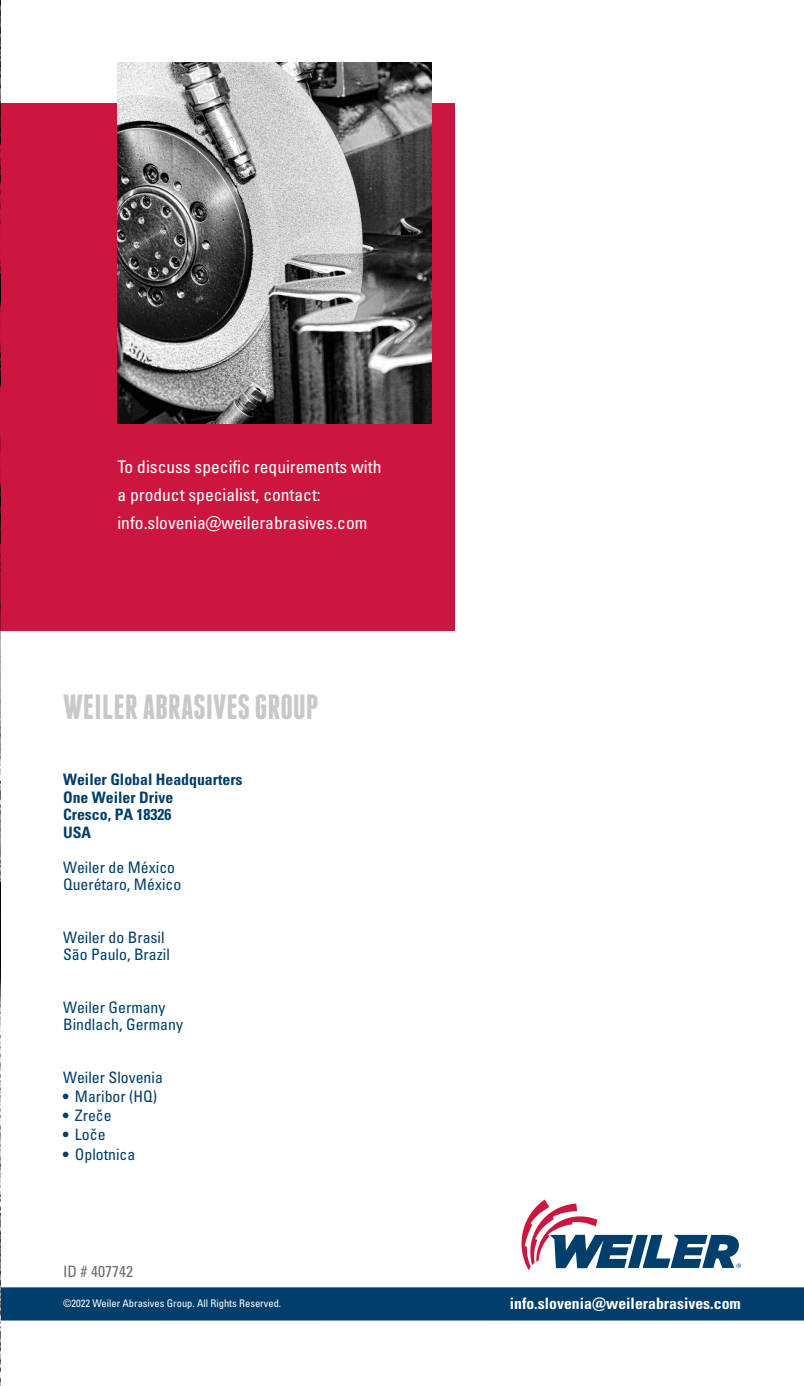
<style>
.page{position:relative;width:804px;height:1386px;background:#fff}
.page>*{position:absolute;margin:0;border:0;box-sizing:border-box;transform-origin:0 0}
.t1{font:700 35px "Franchise";color:#c7c8ca}
.t2{font:condensed 17.5px/28px "Univers LT Pro";color:#fff}
.t3{font:condensed 15.75px/17.5px "Univers LT Pro";color:#003e6b}
.t4{font:700 condensed 15.75px/17.5px "Univers LT Pro";color:#003e6b}
.t5{font:700 condensed 15.75px "Univers LT Pro";color:#fff}
.t6{font:condensed 15.75px "Univers LT Pro";color:#6d6e71}
.t7{font:condensed 10.5px "Univers LT Pro";color:#fff}
</style>
<div class="page">
<div style="left:1px;top:1287px;width:802px;height:34px;background:#003e6b"></div>
<svg style="left:521px;top:1200px;width:219px;height:70px"></svg>
<hr style="left:0;top:0;width:1px;height:1386px;background:#003e6b">
<div style="left:0;top:103px;width:454px;height:528px;background:#cd163f"></div>
<img style="left:117px;top:62px;width:314px;height:361px">
<p class="t2" style="left:117px;top:453px;width:265px">To discuss specific requirements with a product specialist, contact: info.slovenia@weilerabrasives.com</p>
<h1 class="t1" style="left:63px;top:687px;width:256px">WEILER ABRASIVES GROUP</h1>
<p class="t4" style="left:63px;top:770px;width:181px">Weiler Global Headquarters<br>One Weiler Drive<br>Cresco, PA 18326<br>USA</p>
<p class="t3" style="left:63px;top:858px;width:120px">Weiler de México<br>Querétaro, México</p>
<p class="t3" style="left:63px;top:928px;width:108px">Weiler do Brasil<br>São Paulo, Brazil</p>
<p class="t3" style="left:63px;top:998px;width:121px">Weiler Germany<br>Bindlach, Germany</p>
<p class="t3" style="left:63px;top:1068px;width:101px">Weiler Slovenia</p>
<p class="t3" style="left:63px;top:1087px;width:96px">• Maribor (HQ)</p>
<p class="t3" style="left:63px;top:1106px;width:50px">• Zreče</p>
<p class="t3" style="left:63px;top:1125px;width:44px">• Loče</p>
<p class="t3" style="left:63px;top:1145px;width:74px">• Oplotnica</p>
<p class="t6" style="left:63px;top:1262px;width:71px">ID # 407742</p>
<p class="t7" style="left:63px;top:1296px;width:219px">©2022 Weiler Abrasives Group. All Rights Reserved.</p>
<p class="t5" style="left:509px;top:1294px;width:232px">info.slovenia@weilerabrasives.com</p>
</div>
